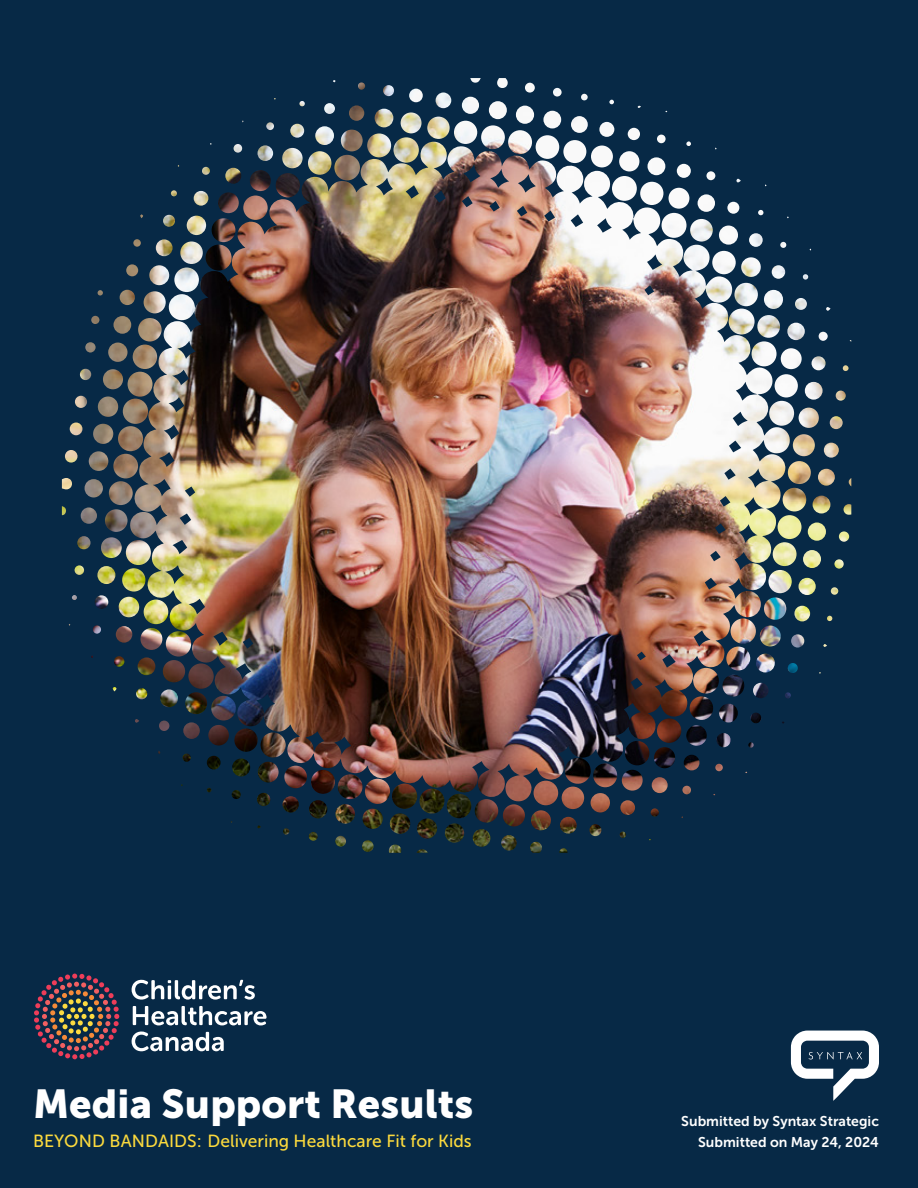
<style>
.page{position:relative;width:918px;height:1188px;background:#fff}
.page>*{position:absolute;margin:0;border:0;box-sizing:border-box;transform-origin:0 0}
.t1{font:40.2px "Museo Sans 900";letter-spacing:.005em;color:#fff}
.t2{font:17.55px "Museo Sans 500";color:#fbd93d}
.t3{font:14.1px/21.1px "Museo Sans 700";color:#fff;text-align:right}
</style>
<div class="page">
<img style="left:0;top:0;width:918px;height:1188px">
<svg style="left:791px;top:1031px;width:88px;height:70px"></svg>
<svg style="left:132px;top:980px;width:123px;height:20px"></svg>
<svg style="left:133px;top:1006px;width:134px;height:19px"></svg>
<svg style="left:132px;top:1032px;width:92px;height:19px"></svg>
<svg style="left:34px;top:974px;width:85px;height:85px;background:#4a3e48"></svg>
<img style="left:274px;top:78px;width:392px;height:51px">
<h1 class="t1" style="left:33px;top:1081px;width:442px">Media Support Results</h1>
<p class="t2" style="left:33px;top:1131px;width:440px">BEYOND BANDAIDS: Delivering Healthcare Fit for Kids</p>
<p class="t3" style="left:681px;top:1110px;width:199px">Submitted by Syntax Strategic<br>Submitted on May 24, 2024</p>
</div>
